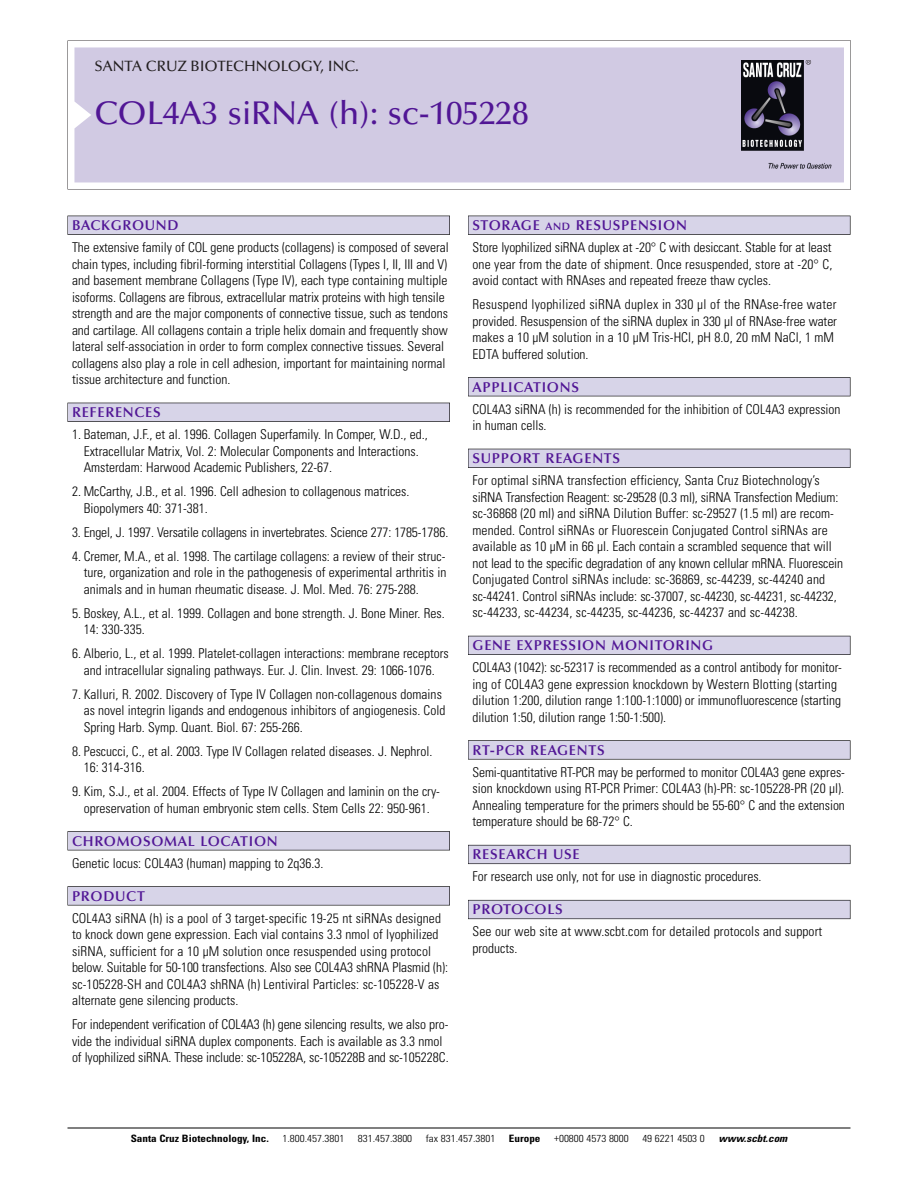
<style>
.page{position:relative;width:918px;height:1188px;background:#fff}
.page>*{position:absolute;margin:0;border:0;box-sizing:border-box;transform-origin:0 0}
.t1{font:500 33px "Optima";color:#511695}
.t2{font:500 15px "Optima";color:#231f20}
.t3{font:600 14.25px "Optima";letter-spacing:.05em;color:#511695}
.t4{font:300 condensed 13.5px/16.5px "Univers";color:#000}
.t5{font:300 condensed 10.2px "Univers";color:#000;scale:1.1 1}
.t6{font:700 condensed 10.2px "Univers";color:#000;scale:1.1 1}
.t7{font:italic 700 condensed 10.2px "Univers";color:#000;scale:1.1 1}
.s1{font-size:10.65px}
</style>
<div class="page">
<svg style="left:68px;top:40px;width:783px;height:149px"></svg>
<div style="left:74px;top:47px;width:770px;height:135px;background:#d1cae3"></div>
<img style="left:741px;top:60px;width:90px;height:108px">
<div style="left:68px;top:216px;width:382px;height:19px;background:#535256"></div>
<div style="left:68px;top:216px;width:381px;height:18px;background:#d7d4e8"></div>
<div style="left:68px;top:403px;width:382px;height:19px;background:#525156"></div>
<div style="left:68px;top:403px;width:381px;height:18px;background:#d7d4e8"></div>
<div style="left:68px;top:831px;width:382px;height:19px;background:#545357"></div>
<div style="left:68px;top:832px;width:381px;height:18px;background:#d7d4e8"></div>
<div style="left:68px;top:886px;width:382px;height:19px;background:#575659"></div>
<div style="left:68px;top:887px;width:381px;height:18px;background:#d7d4e8"></div>
<div style="left:468px;top:216px;width:382px;height:19px;background:#535256"></div>
<div style="left:468px;top:216px;width:382px;height:18px;background:#d7d4e8"></div>
<div style="left:468px;top:377px;width:382px;height:19px;background:#515155"></div>
<div style="left:468px;top:378px;width:382px;height:18px;background:#d7d4e8"></div>
<div style="left:468px;top:449px;width:382px;height:19px;background:#515057"></div>
<div style="left:468px;top:449px;width:382px;height:18px;background:#d7d4e8"></div>
<div style="left:468px;top:636px;width:382px;height:19px;background:#535259"></div>
<div style="left:468px;top:636px;width:382px;height:18px;background:#d7d4e8"></div>
<svg style="left:468px;top:740px;width:382px;height:20px"></svg>
<div style="left:468px;top:741px;width:382px;height:18px;background:#d7d4e8"></div>
<div style="left:468px;top:845px;width:382px;height:19px;background:#64626c"></div>
<div style="left:468px;top:845px;width:382px;height:18px;background:#d7d4e8"></div>
<div style="left:468px;top:900px;width:382px;height:19px;background:#686770"></div>
<div style="left:468px;top:901px;width:382px;height:18px;background:#d7d4e8"></div>
<hr style="left:68px;top:1128px;width:782px;height:1px;background:#000">
<p class="t2" style="left:94px;top:60px;width:266px">SANTA CRUZ BIOTECHNOLOGY, INC.</p>
<p class="t1" style="left:94px;top:99px;width:436px">COL4A3 siRNA (h): sc-105228</p>
<p class="t3" style="left:72px;top:219px;width:108px">BACKGROUND</p>
<p class="t4" style="left:72px;top:240px;width:378px">The extensive family of COL gene products (collagens) is composed of several chain types, including fibril-forming interstitial Collagens (Types I, II, III and V) and basement membrane Collagens (Type IV), each type containing multiple isoforms. Collagens are fibrous, extracellular matrix proteins with high tensile strength and are the major components of connective tissue, such as tendons and cartilage. All collagens contain a triple helix domain and frequently show lateral self-association in order to form complex connective tissues. Several collagens also play a role in cell adhesion, important for maintaining normal tissue architecture and function.</p>
<p class="t3" style="left:72px;top:406px;width:90px">REFERENCES</p>
<p class="t4" style="left:84px;top:427px;width:346px;text-indent:-12px">1. Bateman, J.F., et al. 1996. Collagen Superfamily. In Comper, W.D., ed.,<br>Extracellular Matrix, Vol. 2: Molecular Components and Interactions.<br>Amsterdam: Harwood Academic Publishers, 22-67.</p>
<p class="t4" style="left:84px;top:484px;width:327px;text-indent:-12px">2. McCarthy, J.B., et al. 1996. Cell adhesion to collagenous matrices.<br>Biopolymers 40: 371-381.</p>
<p class="t4" style="left:72px;top:525px;width:378px">3. Engel, J. 1997. Versatile collagens in invertebrates. Science 277: 1785-1786.</p>
<p class="t4" style="left:84px;top:549px;width:364px;text-align:justify;text-indent:-12px">4. Cremer, M.A., et al. 1998. The cartilage collagens: a review of their struc&shy;ture, organization and role in the pathogenesis of experimental arthritis in animals and in human rheumatic disease. J. Mol. Med. 76: 275-288.</p>
<p class="t4" style="left:84px;top:606px;width:363px;text-indent:-12px">5. Boskey, A.L., et al. 1999. Collagen and bone strength. J. Bone Miner. Res.<br>14: 330-335.</p>
<p class="t4" style="left:72px;top:646px;width:378px;text-align:center">6. Alberio, L., et al. 1999. Platelet-collagen interactions: membrane receptors and intracellular signaling pathways. Eur. J. Clin. Invest. 29: 1066-1076.</p>
<p class="t4" style="left:84px;top:687px;width:363px;text-indent:-12px">7. Kalluri, R. 2002. Discovery of Type IV Collagen non-collagenous domains as novel integrin ligands and endogenous inhibitors of angiogenesis. Cold<br>Spring Harb. Symp. Quant. Biol. 67: 255-266.</p>
<p class="t4" style="left:84px;top:744px;width:350px;text-indent:-12px">8. Pescucci, C., et al. 2003. Type IV Collagen related diseases. J. Nephrol.<br>16: 314-316.</p>
<p class="t4" style="left:72px;top:784px;width:369px;text-align:center">9. Kim, S.J., et al. 2004. Effects of Type IV Collagen and laminin on the cry&shy;opreservation of human embryonic stem cells. Stem Cells 22: 950-961.</p>
<p class="t3" style="left:72px;top:835px;width:207px">CHROMOSOMAL LOCATION</p>
<p class="t4" style="left:72px;top:856px;width:253px">Genetic locus: COL4A3 (human) mapping to 2q36.3.</p>
<p class="t3" style="left:72px;top:890px;width:74px">PRODUCT</p>
<p class="t4" style="left:72px;top:911px;width:378px">COL4A3 siRNA (h) is a pool of 3 target-specific 19-25 nt siRNAs designed to knock down gene expression. Each vial contains 3.3 nmol of lyophilized siRNA, sufficient for a 10 µM solution once resuspended using protocol below. Suitable for 50-100 transfections. Also see COL4A3 shRNA Plasmid (h): sc-105228-SH and COL4A3 shRNA (h) Lentiviral Particles: sc-105228-V as alternate gene silencing products.</p>
<p class="t4" style="left:72px;top:1018px;width:378px">For independent verification of COL4A3 (h) gene silencing results, we also pro&shy;vide the individual siRNA duplex components. Each is available as 3.3 nmol of lyophilized siRNA. These include: sc-105228A, sc-105228B and sc-105228C.</p>
<p class="t3" style="left:473px;top:219px;width:216px">STORAGE <span class="s1">AND</span> RESUSPENSION</p>
<p class="t4" style="left:473px;top:240px;width:361px;text-align:justify">Store lyophilized siRNA duplex at -20° C with desiccant. Stable for at least one year from the date of shipment. Once resuspended, store at -20° C, avoid contact with RNAses and repeated freeze thaw cycles.</p>
<p class="t4" style="left:473px;top:297px;width:366px">Resuspend lyophilized siRNA duplex in 330 µl of the RNAse-free water provided. Resuspension of the siRNA duplex in 330 µl of RNAse-free water makes a 10 µM solution in a 10 µM Tris-HCl, pH 8.0, 20 mM NaCl, 1 mM EDTA buffered solution.</p>
<p class="t3" style="left:473px;top:381px;width:108px">APPLICATIONS</p>
<p class="t4" style="left:473px;top:402px;width:370px">COL4A3 siRNA (h) is recommended for the inhibition of COL4A3 expression in human cells.</p>
<p class="t3" style="left:473px;top:452px;width:149px">SUPPORT REAGENTS</p>
<p class="t4" style="left:473px;top:474px;width:372px">For optimal siRNA transfection efficiency, Santa Cruz Biotechnology’s siRNA Transfection Reagent: sc-29528 (0.3 ml), siRNA Transfection Medium: sc-36868 (20 ml) and siRNA Dilution Buffer: sc-29527 (1.5 ml) are recom&shy;mended. Control siRNAs or Fluorescein Conjugated Control siRNAs are available as 10 µM in 66 µl. Each contain a scrambled sequence that will not lead to the specific degradation of any known cellular mRNA. Fluorescein Conjugated Control siRNAs include: sc-36869, sc-44239, sc-44240 and sc-44241. Control siRNAs include: sc-37007, sc-44230, sc-44231, sc-44232, sc-44233, sc-44234, sc-44235, sc-44236, sc-44237 and sc-44238.</p>
<p class="t3" style="left:473px;top:639px;width:242px">GENE EXPRESSION MONITORING</p>
<p class="t4" style="left:473px;top:661px;width:371px">COL4A3 (1042): sc-52317 is recommended as a control antibody for monitor&shy;ing of COL4A3 gene expression knockdown by Western Blotting (starting dilution 1:200, dilution range 1:100-1:1000) or immunofluorescence (starting dilution 1:50, dilution range 1:50-1:500).</p>
<p class="t3" style="left:473px;top:744px;width:134px">RT-PCR REAGENTS</p>
<p class="t4" style="left:473px;top:765px;width:374px;text-align:justify">Semi-quantitative RT-PCR may be performed to monitor COL4A3 gene expres&shy;sion knockdown using RT-PCR Primer: COL4A3 (h)-PR: sc-105228-PR (20 µl).<br>Annealing temperature for the primers should be 55-60° C and the extension temperature should be 68-72° C.</p>
<p class="t3" style="left:473px;top:849px;width:109px">RESEARCH USE</p>
<p class="t4" style="left:473px;top:870px;width:291px">For research use only, not for use in diagnostic procedures.</p>
<p class="t3" style="left:473px;top:904px;width:92px">PROTOCOLS</p>
<p class="t4" style="left:473px;top:925px;width:351px">See our web site at www.scbt.com for detailed protocols and support products.</p>
<p class="t6" style="left:131px;top:1135px;width:127px">Santa Cruz Biotechnology, Inc.</p>
<p class="t5" style="left:282px;top:1135px;width:58px">1.800.457.3801</p>
<p class="t5" style="left:358px;top:1135px;width:51px">831.457.3800</p>
<p class="t5" style="left:426px;top:1135px;width:65px">fax 831.457.3801</p>
<p class="t6" style="left:509px;top:1135px;width:30px">Europe</p>
<p class="t5" style="left:554px;top:1135px;width:69px">+00800 4573 8000</p>
<p class="t5" style="left:642px;top:1135px;width:58px">49 6221 4503 0</p>
<p class="t7" style="left:719px;top:1135px;width:66px">www.scbt.com</p>
</div>
